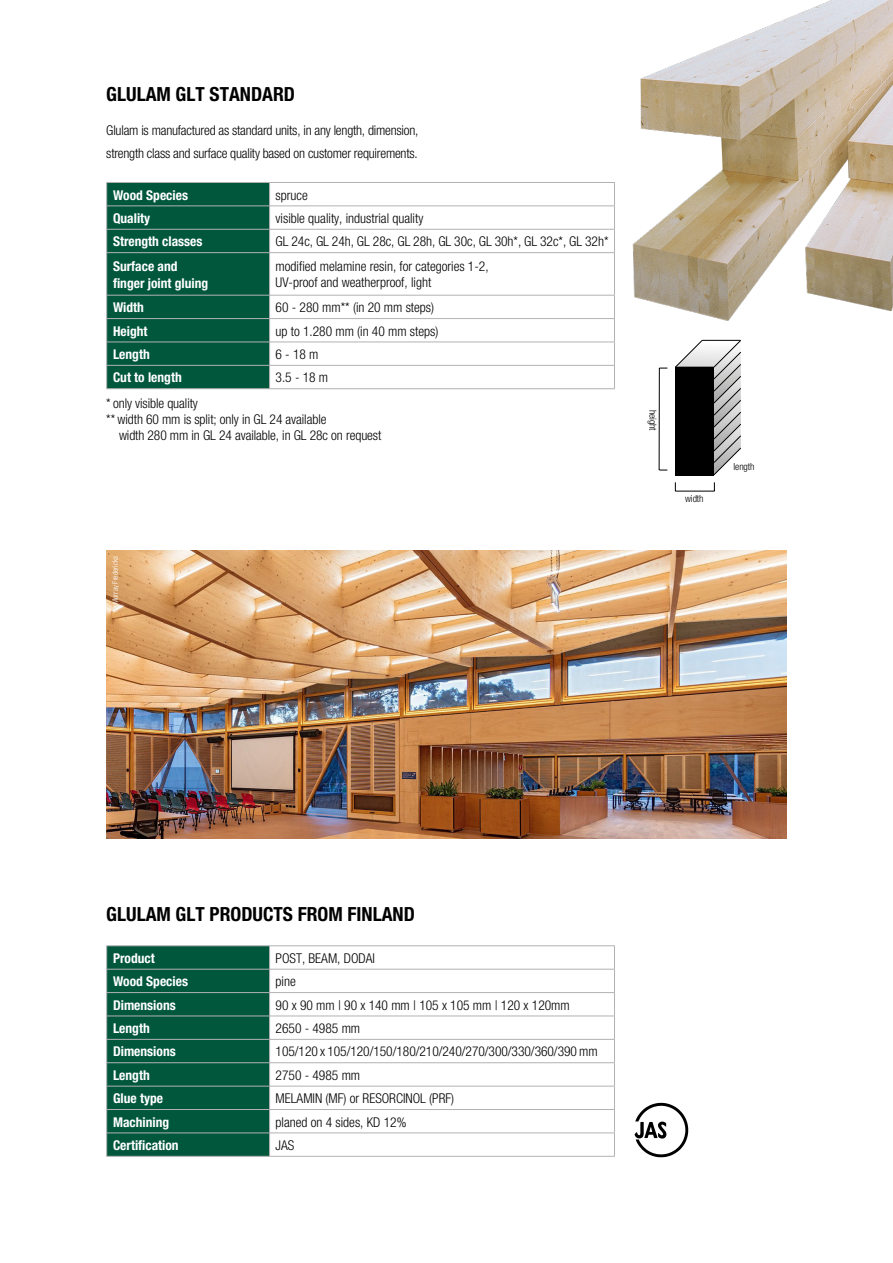
<style>
.page{position:relative;width:893px;height:1263px;background:#fff}
.page>*{position:absolute;margin:0;border:0;box-sizing:border-box;transform-origin:0 0}
.t1{font:19.5px "Helvetica Neue LT 77 Bd Cn";color:#000}
.t2{font:13.5px/22.5px "Helvetica Neue LT 47 Lt Cn";color:#000}
.t3{font:13.5px/16.5px "Helvetica Neue LT 77 Bd Cn";color:#fff}
.t4{font:9.75px "Helvetica Neue LT 47 Lt Cn";letter-spacing:-.01em;color:#000}
.t5{font:7.5px "Helvetica Neue LT 47 Lt Cn";color:#fff}
</style>
<div class="page">
<img style="left:533px;top:0;width:360px;height:321px">
<img style="left:106px;top:551px;width:681px;height:287px">
<hr style="left:270px;top:229px;width:345px;height:1px;background:#b3b2b2">
<svg style="left:614px;top:183px;width:1px;height:69px"></svg>
<hr style="left:270px;top:252px;width:345px;height:1px;background:#b3b2b2">
<hr style="left:614px;top:253px;width:1px;height:42px;background:#b3b2b2">
<hr style="left:270px;top:295px;width:345px;height:1px;background:#b3b2b2">
<hr style="left:270px;top:318px;width:345px;height:1px;background:#b3b2b2">
<hr style="left:270px;top:342px;width:345px;height:1px;background:#b3b2b2">
<hr style="left:270px;top:365px;width:345px;height:1px;background:#b3b2b2">
<svg style="left:614px;top:296px;width:1px;height:92px"></svg>
<hr style="left:270px;top:388px;width:345px;height:1px;background:#b3b2b2">
<hr style="left:270px;top:182px;width:345px;height:1px;background:#b3b2b2">
<hr style="left:270px;top:205px;width:345px;height:1px;background:#b3b2b2">
<svg style="left:106px;top:182px;width:164px;height:207px;background:#0b5d43"></svg>
<hr style="left:675px;top:491px;width:39px;height:1px;background:#000">
<hr style="left:659px;top:368px;width:1px;height:102px;background:#000">
<svg style="left:675px;top:340px;width:66px;height:135px;background:#676766"></svg>
<hr style="left:675px;top:367px;width:38px;height:1px;background:#000">
<hr style="left:702px;top:340px;width:38px;height:1px;background:#000">
<hr style="left:270px;top:992px;width:345px;height:1px;background:#b3b2b2">
<hr style="left:270px;top:1015px;width:345px;height:1px;background:#b3b2b2">
<hr style="left:270px;top:1039px;width:345px;height:1px;background:#b3b2b2">
<hr style="left:270px;top:1062px;width:345px;height:1px;background:#b3b2b2">
<hr style="left:270px;top:1086px;width:345px;height:1px;background:#b3b2b2">
<hr style="left:270px;top:1109px;width:345px;height:1px;background:#b3b2b2">
<hr style="left:270px;top:1132px;width:345px;height:1px;background:#b3b2b2">
<svg style="left:614px;top:946px;width:1px;height:210px"></svg>
<hr style="left:106px;top:1156px;width:164px;height:1px;background:#b3b2b2">
<hr style="left:270px;top:1156px;width:345px;height:1px;background:#b3b2b2">
<hr style="left:106px;top:945px;width:164px;height:1px;background:#b3b2b2">
<hr style="left:270px;top:945px;width:345px;height:1px;background:#b3b2b2">
<hr style="left:270px;top:969px;width:345px;height:1px;background:#b3b2b2">
<svg style="left:106px;top:946px;width:164px;height:210px;background:#0b5c43"></svg>
<img style="left:634px;top:1102px;width:55px;height:56px">
<h1 class="t1" style="left:106px;top:82px;width:190px">GLULAM GLT STANDARD</h1>
<p class="t2" style="left:106px;top:119px;width:314px">Glulam is manufactured as standard units, in any length, dimension, strength class and surface quality based on customer requirements.</p>
<p class="t3" style="left:113px;top:186px;width:76px">Wood Species</p>
<p class="t2" style="left:276px;top:183px;width:34px">spruce</p>
<p class="t3" style="left:113px;top:210px;width:39px">Quality</p>
<p class="t2" style="left:276px;top:207px;width:149px">visible quality, industrial quality</p>
<p class="t3" style="left:113px;top:233px;width:91px">Strength classes</p>
<p class="t2" style="left:276px;top:230px;width:334px">GL 24c, GL 24h, GL 28c, GL 28h, GL 30c, GL 30h*, GL 32c*, GL 32h*</p>
<p class="t3" style="left:113px;top:258px;width:97px">Surface and finger joint gluing</p>
<p class="t2" style="left:276px;top:258px;width:215px;line-height:16.2px">modified melamine resin, for categories 1-2,<br>UV-proof and weatherproof, light</p>
<p class="t3" style="left:113px;top:299px;width:32px">Width</p>
<p class="t2" style="left:276px;top:296px;width:160px">60 - 280 mm** (in 20 mm steps)</p>
<p class="t3" style="left:113px;top:322px;width:36px">Height</p>
<p class="t2" style="left:276px;top:319px;width:164px">up to 1.280 mm (in 40 mm steps)</p>
<p class="t3" style="left:113px;top:346px;width:38px">Length</p>
<p class="t2" style="left:276px;top:343px;width:44px">6 - 18 m</p>
<p class="t3" style="left:113px;top:369px;width:70px">Cut to length</p>
<p class="t2" style="left:276px;top:366px;width:54px">3.5 - 18 m</p>
<p class="t2" style="left:106px;top:391px;width:93px">* only visible quality</p>
<p class="t2" style="left:106px;top:408px;width:222px">** width 60 mm is split; only in GL 24 available</p>
<p class="t2" style="left:119px;top:424px;width:264px">width 280 mm in GL 24 available, in GL 28c on request</p>
<p class="t5" style="left:111px;top:612px;width:57px;rotate:-90deg">© Murray Fredericks</p>
<p class="t4" style="left:659px;top:409px;width:22px;rotate:90deg">height</p>
<p class="t4" style="left:685px;top:493px;width:20px">width</p>
<p class="t4" style="left:734px;top:461px;width:22px">length</p>
<h1 class="t1" style="left:106px;top:902px;width:310px">GLULAM GLT PRODUCTS FROM FINLAND</h1>
<p class="t3" style="left:113px;top:950px;width:43px">Product</p>
<p class="t2" style="left:276px;top:947px;width:101px">POST, BEAM, DODAI</p>
<p class="t3" style="left:113px;top:973px;width:76px">Wood Species</p>
<p class="t2" style="left:276px;top:970px;width:22px">pine</p>
<p class="t3" style="left:113px;top:996px;width:64px">Dimensions</p>
<p class="t2" style="left:276px;top:993px;width:296px">90 x 90 mm | 90 x 140 mm | 105 x 105 mm | 120 x 120mm</p>
<p class="t3" style="left:113px;top:1020px;width:38px">Length</p>
<p class="t2" style="left:276px;top:1017px;width:86px">2650 - 4985 mm</p>
<p class="t3" style="left:113px;top:1043px;width:64px">Dimensions</p>
<p class="t2" style="left:276px;top:1040px;width:324px">105/120 x 105/120/150/180/210/240/270/300/330/360/390 mm</p>
<p class="t3" style="left:113px;top:1066px;width:38px">Length</p>
<p class="t2" style="left:276px;top:1063px;width:86px">2750 - 4985 mm</p>
<p class="t3" style="left:113px;top:1090px;width:51px">Glue type</p>
<p class="t2" style="left:276px;top:1087px;width:180px">MELAMIN (MF) or RESORCINOL (PRF)</p>
<p class="t3" style="left:113px;top:1113px;width:58px">Machining</p>
<p class="t2" style="left:276px;top:1110px;width:132px">planed on 4 sides, KD 12%</p>
<p class="t3" style="left:113px;top:1137px;width:67px">Certification</p>
<p class="t2" style="left:276px;top:1134px;width:20px">JAS</p>
</div>
